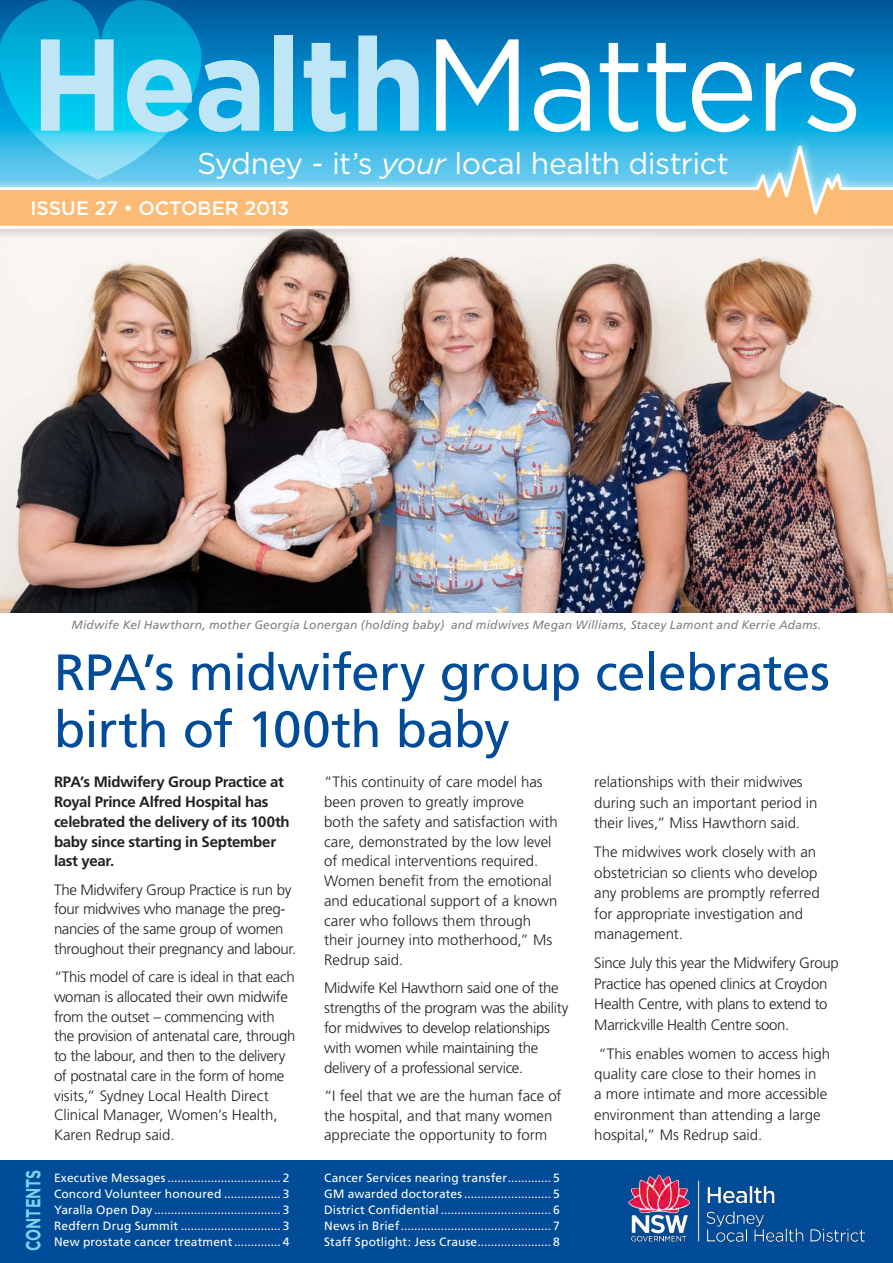
<style>
.page{position:relative;width:893px;height:1263px;background:#fff}
.page>*{position:absolute;margin:0;border:0;box-sizing:border-box;transform-origin:0 0}
.t1{font:130.35px "Gotham";letter-spacing:-.025em;color:#fff;scale:.94 1}
.t2{font:51px/57px "Frutiger";letter-spacing:-.015em;color:#014c98}
.t3{font:30px "Gotham";letter-spacing:-.02em;color:#fff}
.t4{font:700 20.4px "Gotham";color:#7bd2f0;scale:.7 1}
.t5{font:500 19.5px "Gotham";letter-spacing:-.01em;color:#fff}
.t6{font:300 15px/19.8px "Frutiger";letter-spacing:-.005em;color:#231f20}
.t7{font:700 15px/19.8px "Frutiger";letter-spacing:-.02em;color:#231f20}
.t8{font:12px/16px "Frutiger";letter-spacing:.01em;color:#fff;text-align:justify}
.t9{font:italic 12px "Frutiger";letter-spacing:.01em;color:#7e8083}
.s1{font-weight:700;color:#bee6f7}
.s2{font-style:italic}
</style>
<div class="page">
<img style="left:0;top:239px;width:893px;height:373px">
<svg style="left:204px;top:0;width:689px;height:135px;background:#0083c4"></svg>
<div style="left:0;top:137px;width:893px;height:101px;background:#fff;opacity:.75"></div>
<svg style="left:0;top:135px;width:893px;height:95px;background:#aac4b9"></svg>
<svg style="left:0;top:0;width:204px;height:180px;background:#18b5df"></svg>
<div style="left:0;top:1161px;width:893px;height:102px;background:#014c98"></div>
<img style="left:628px;top:1175px;width:237px;height:66px">
<h1 class="t1" style="left:31px;top:1px;width:887px"><span class="s1">Health</span>Matters</h1>
<h3 class="t3" style="left:197px;top:144px;width:533px">Sydney - it’s <span class="s2">your</span> local health district</h3>
<h3 class="t5" style="left:31px;top:196px;width:260px">ISSUE 27 • OCTOBER 2013</h3>
<p class="t9" style="left:72px;top:617px;width:751px">Midwife Kel Hawthorn, mother Georgia Lonergan (holding baby) and midwives Megan Williams, Stacey Lamont and Kerrie Adams.</p>
<h3 class="t4" style="left:20px;top:1251px;width:118px;rotate:-90deg">CONTENTS</h3>
<h2 class="t2" style="left:54px;top:644px;width:777px">RPA’s midwifery group celebrates birth of 100th baby</h2>
<p class="t7" style="left:54px;top:772px;width:237px">RPA’s Midwifery Group Practice at<br>Royal Prince Alfred Hospital has celebrated the delivery of its 100th baby since starting in September last year.</p>
<p class="t6" style="left:54px;top:880px;width:244px">The Midwifery Group Practice is run by four midwives who manage the preg&shy;nancies of the same group of women throughout their pregnancy and labour.</p>
<p class="t6" style="left:54px;top:967px;width:243px">“This model of care is ideal in that each woman is allocated their own midwife from the outset – commencing with the provision of antenatal care, through to the labour, and then to the delivery of postnatal care in the form of home visits,” Sydney Local Health Direct Clinical Manager, Women’s Health, Karen Redrup said.</p>
<p class="t6" style="left:324px;top:772px;width:235px">“This continuity of care model has been proven to greatly improve<br>both the safety and satisfaction with care, demonstrated by the low level of medical interventions required.<br>Women benefit from the emotional and educational support of a known carer who follows them through their journey into motherhood,” Ms<br>Redrup said.</p>
<p class="t6" style="left:324px;top:979px;width:246px">Midwife Kel Hawthorn said one of the strengths of the program was the ability for midwives to develop relationships with women while maintaining the delivery of a professional service.</p>
<p class="t6" style="left:324px;top:1086px;width:239px">“I feel that we are the human face of the hospital, and that many women appreciate the opportunity to form</p>
<p class="t6" style="left:594px;top:772px;width:225px;line-height:20.4px">relationships with their midwives during such an important period in their lives,” Miss Hawthorn said.</p>
<p class="t6" style="left:594px;top:842px;width:227px;line-height:20.4px">The midwives work closely with an obstetrician so clients who develop any problems are promptly referred for appropriate investigation and management.</p>
<p class="t6" style="left:594px;top:953px;width:246px;line-height:20.4px">Since July this year the Midwifery Group Practice has opened clinics at Croydon Health Centre, with plans to extend to Marrickville Health Centre soon.</p>
<p class="t6" style="left:594px;top:1043px;width:237px;line-height:20.4px">“This enables women to access high quality care close to their homes in<br>a more intimate and more accessible environment than attending a large hospital,” Ms Redrup said.</p>
<p class="t8" style="left:54px;top:1170px;width:237px">Executive Messages.................................. 2<br>Concord Volunteer honoured ................. 3<br>Yaralla Open Day ...................................... 3<br>Redfern Drug Summit .............................. 3<br>New prostate cancer treatment.............. 4</p>
<p class="t8" style="left:324px;top:1170px;width:237px">Cancer Services nearing transfer............. 5<br>GM awarded doctorates .......................... 5<br>District Confidential ................................. 6<br>News in Brief............................................. 7</p>
<p class="t8" style="left:324px;top:1234px;width:237px">Staff Spotlight: Jess Crause...................... 8</p>
</div>
